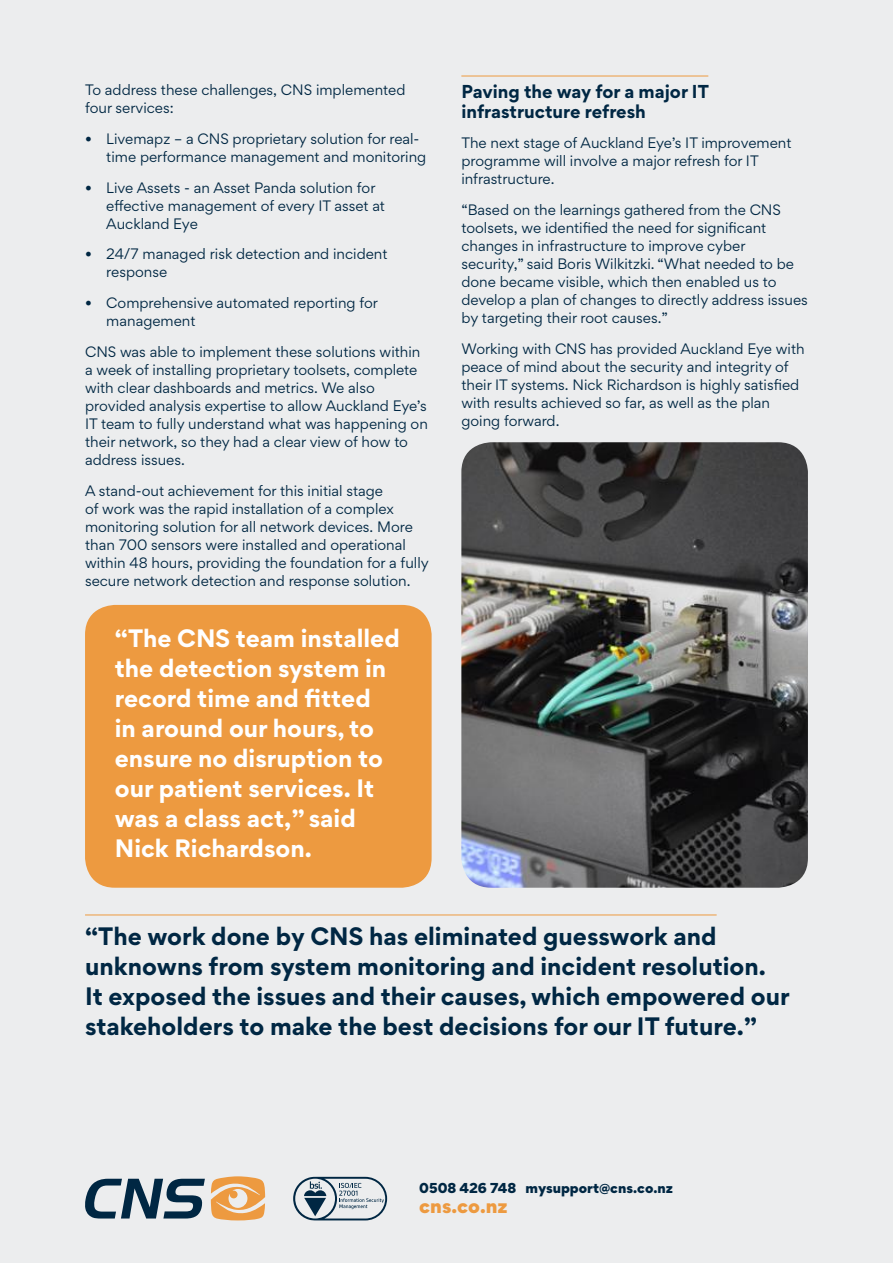
<style>
.page{position:relative;width:893px;height:1263px;background:#ecedee}
.page>*{position:absolute;margin:0;border:0;box-sizing:border-box;transform-origin:0 0}
.t1{font:700 22.5px/30px "Gordita";color:#002743}
.t2{font:700 22.5px/30px "Gordita";color:#fff}
.t3{font:900 18.15px "Gordita";color:#ed9a40}
.t4{font:700 16.65px/20.1px "Gordita";color:#002743}
.t5{font:13.5px/18px "Gordita";color:#002743}
.t6{font:900 12.9px "Gordita";color:#002743}
</style>
<div class="page">
<div style="left:85px;top:605px;width:347px;height:283px;background:#ed9a40;border-radius:30px"></div>
<svg style="left:85px;top:1179px;width:120px;height:39px"></svg>
<svg style="left:211px;top:1176px;width:54px;height:44px"></svg>
<svg style="left:293px;top:1177px;width:94px;height:43px"></svg>
<hr style="left:461px;top:76px;width:247px;height:1px;background:#ed9a40">
<hr style="left:85px;top:914px;width:632px;height:1px;background:#ed9a40">
<img style="left:461px;top:442px;width:347px;height:446px">
<p class="t5" style="left:85px;top:81px;width:322px">To address these challenges, CNS implemented four services:</p>
<p class="t5" style="left:106px;top:129px;width:322px;text-indent:-21px">• Livemapz – a CNS proprietary solution for real&shy;time performance management and monitoring</p>
<p class="t5" style="left:106px;top:178px;width:280px;text-indent:-21px">• Live Assets - an Asset Panda solution for effective management of every IT asset at<br>Auckland Eye</p>
<p class="t5" style="left:106px;top:245px;width:283px;text-indent:-21px">• 24/7 managed risk detection and incident response</p>
<p class="t5" style="left:106px;top:294px;width:273px;text-indent:-21px">• Comprehensive automated reporting for management</p>
<p class="t5" style="left:85px;top:342px;width:344px">CNS was able to implement these solutions within a week of installing proprietary toolsets, complete with clear dashboards and metrics. We also provided analysis expertise to allow Auckland Eye’s IT team to fully understand what was happening on their network, so they had a clear view of how to address issues.</p>
<p class="t5" style="left:85px;top:481px;width:345px">A stand-out achievement for this initial stage<br>of work was the rapid installation of a complex monitoring solution for all network devices. More than 700 sensors were installed and operational within 48 hours, providing the foundation for a fully secure network detection and response solution.</p>
<h1 class="t2" style="left:115px;top:622px;width:287px">“The CNS team installed the detection system in record time and fitted<br>in around our hours, to ensure no disruption to our patient services. It was a class act,” said<br>Nick Richardson.</h1>
<p class="t4" style="left:461px;top:81px;width:249px">Paving the way for a major IT infrastructure refresh</p>
<p class="t5" style="left:461px;top:134px;width:332px">The next stage of Auckland Eye’s IT improvement programme will involve a major refresh for IT infrastructure.</p>
<p class="t5" style="left:461px;top:201px;width:348px">“Based on the learnings gathered from the CNS toolsets, we identified the need for significant changes in infrastructure to improve cyber security,” said Boris Wilkitzki. “What needed to be done became visible, which then enabled us to develop a plan of changes to directly address issues by targeting their root causes.”</p>
<p class="t5" style="left:461px;top:339px;width:345px">Working with CNS has provided Auckland Eye with peace of mind about the security and integrity of their IT systems. Nick Richardson is highly satisfied with results achieved so far, as well as the plan going forward.</p>
<h1 class="t1" style="left:85px;top:921px;width:706px">“The work done by CNS has eliminated guesswork and unknowns from system monitoring and incident resolution.<br>It exposed the issues and their causes, which empowered our stakeholders to make the best decisions for our IT future.”</h1>
<p class="t6" style="left:419px;top:1178px;width:255px">0508 426 748 mysupport@cns.co.nz</p>
<h2 class="t3" style="left:419px;top:1191px;width:90px">cns.co.nz</h2>
</div>
